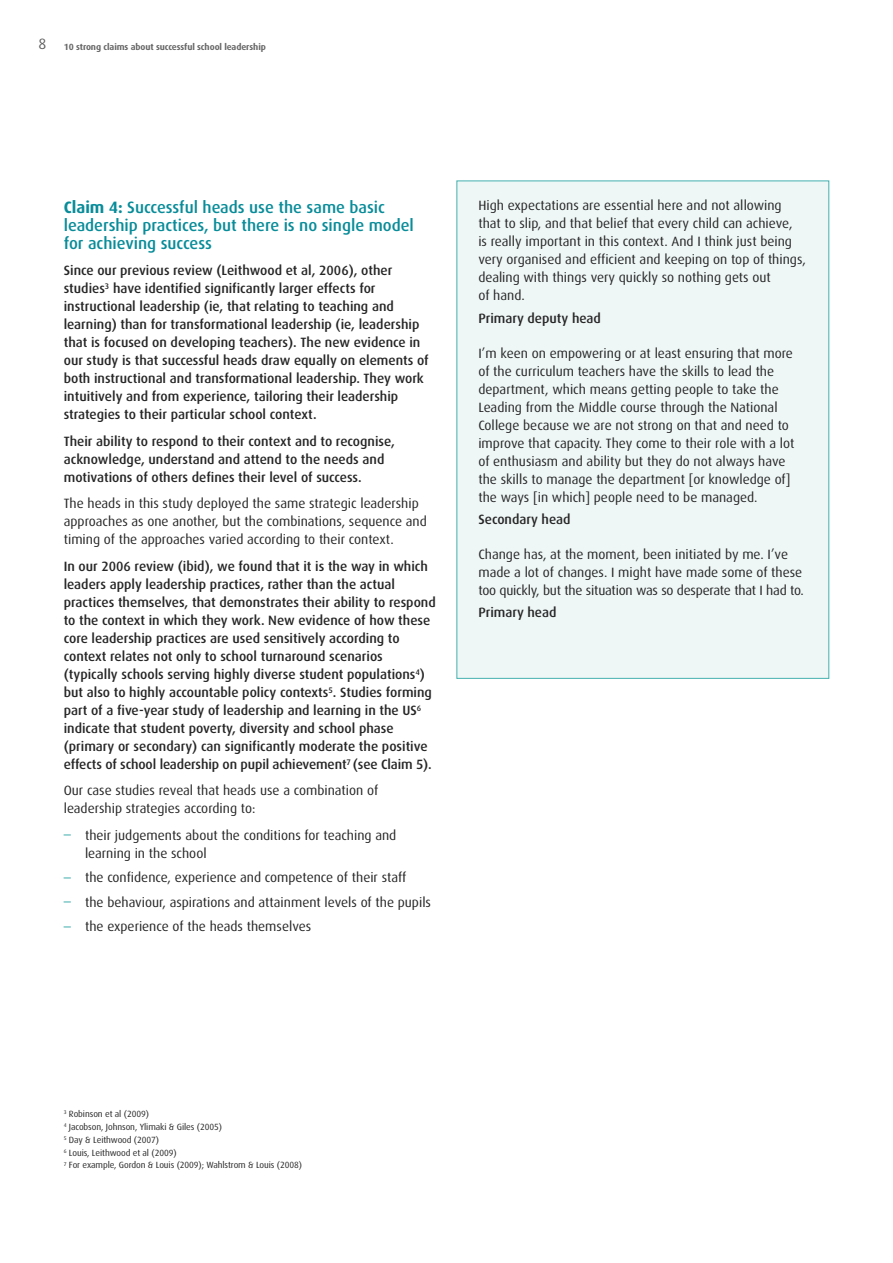
<style>
.page{position:relative;width:893px;height:1263px;background:#fff}
.page>*{position:absolute;margin:0;border:0;box-sizing:border-box;transform-origin:0 0}
.t1{font:500 16.5px/18px "Dax";color:#088c99}
.t2{font:15px "Dax";color:#5d5c5d}
.t3{font:500 13.5px/18px "Dax";color:#272627}
.t4{font:13.5px/18px "Dax";color:#272627}
.t5{font:9px/12.9px "Dax";letter-spacing:-.01em;color:#272627}
.t6{font:700 9px "Dax";letter-spacing:-.01em;color:#686768}
.s1{font-weight:700}
.s2{font-size:18px;color:#57b8b7}
</style>
<div class="page">
<div style="left:457px;top:181px;width:371px;height:497px;background:#eef7f6"></div>
<p class="t2" style="left:39px;top:35px;width:9px">8</p>
<p class="t6" style="left:64px;top:41px;width:204px">10 strong claims about successful school leadership</p>
<p class="t1" style="left:64px;top:198px;width:352px"><span class="s1">Claim 4:</span> Successful heads use the same basic leadership practices, but there is no single model for achieving success</p>
<p class="t3" style="left:64px;top:262px;width:366px">Since our previous review (Leithwood et al, 2006), other studies<sup>3</sup> have identified significantly larger effects for instructional leadership (ie, that relating to teaching and learning) than for transformational leadership (ie, leadership that is focused on developing teachers). The new evidence in our study is that successful heads draw equally on elements of both instructional and transformational leadership. They work intuitively and from experience, tailoring their leadership strategies to their particular school context.</p>
<p class="t3" style="left:64px;top:432px;width:333px">Their ability to respond to their context and to recognise, acknowledge, understand and attend to the needs and motivations of others defines their level of success.</p>
<p class="t4" style="left:64px;top:495px;width:365px">The heads in this study deployed the same strategic leadership approaches as one another, but the combinations, sequence and timing of the approaches varied according to their context.</p>
<p class="t3" style="left:64px;top:557px;width:373px">In our 2006 review (ibid), we found that it is the way in which leaders apply leadership practices, rather than the actual practices themselves, that demonstrates their ability to respond to the context in which they work. New evidence of how these core leadership practices are used sensitively according to context relates not only to school turnaround scenarios (typically schools serving highly diverse student populations<sup>4</sup>) but also to highly accountable policy contexts<sup>5</sup>. Studies forming part of a five-year study of leadership and learning in the US<sup>6 </sup>indicate that student poverty, diversity and school phase (primary or secondary) can significantly moderate the positive effects of school leadership on pupil achievement<sup>7</sup> (see Claim 5).</p>
<p class="t4" style="left:64px;top:782px;width:316px">Our case studies reveal that heads use a combination of leadership strategies according to:</p>
<p class="t4" style="left:85px;top:826px;width:313px;text-indent:-21px"><span class="s2">–</span> their judgements about the conditions for teaching and learning in the school</p>
<p class="t4" style="left:64px;top:869px;width:344px"><span class="s2">–</span> the confidence, experience and competence of their staff</p>
<p class="t4" style="left:64px;top:893px;width:369px"><span class="s2">–</span> the behaviour, aspirations and attainment levels of the pupils</p>
<p class="t4" style="left:64px;top:917px;width:249px"><span class="s2">–</span> the experience of the heads themselves</p>
<p class="t4" style="left:478px;top:197px;width:329px">High expectations are essential here and not allowing that to slip, and that belief that every child can achieve,<br>is really important in this context. And I think just being very organised and efficient and keeping on top of things, dealing with things very quickly so nothing gets out<br>of hand.</p>
<p class="t3" style="left:478px;top:309px;width:124px">Primary deputy head</p>
<p class="t4" style="left:478px;top:344px;width:317px">I’m keen on empowering or at least ensuring that more of the curriculum teachers have the skills to lead the department, which means getting people to take the Leading from the Middle course through the National College because we are not strong on that and need to improve that capacity. They come to their role with a lot of enthusiasm and ability but they do not always have the skills to manage the department [or knowledge of] the ways [in which] people need to be managed.</p>
<p class="t3" style="left:478px;top:510px;width:94px">Secondary head</p>
<p class="t4" style="left:478px;top:545px;width:327px">Change has, at the moment, been initiated by me. I’ve made a lot of changes. I might have made some of these too quickly, but the situation was so desperate that I had to.</p>
<p class="t3" style="left:478px;top:603px;width:80px">Primary head</p>
<p class="t5" style="left:64px;top:1107px;width:240px"><sup>3</sup> Robinson et al (2009)<br><sup>4</sup> Jacobson, Johnson, Ylimaki &amp; Giles (2005)<br><sup>5</sup> Day &amp; Leithwood (2007)<br><sup>6</sup> Louis, Leithwood et al (2009)<br><sup>7</sup> For example, Gordon &amp; Louis (2009); Wahlstrom &amp; Louis (2008)</p>
</div>
